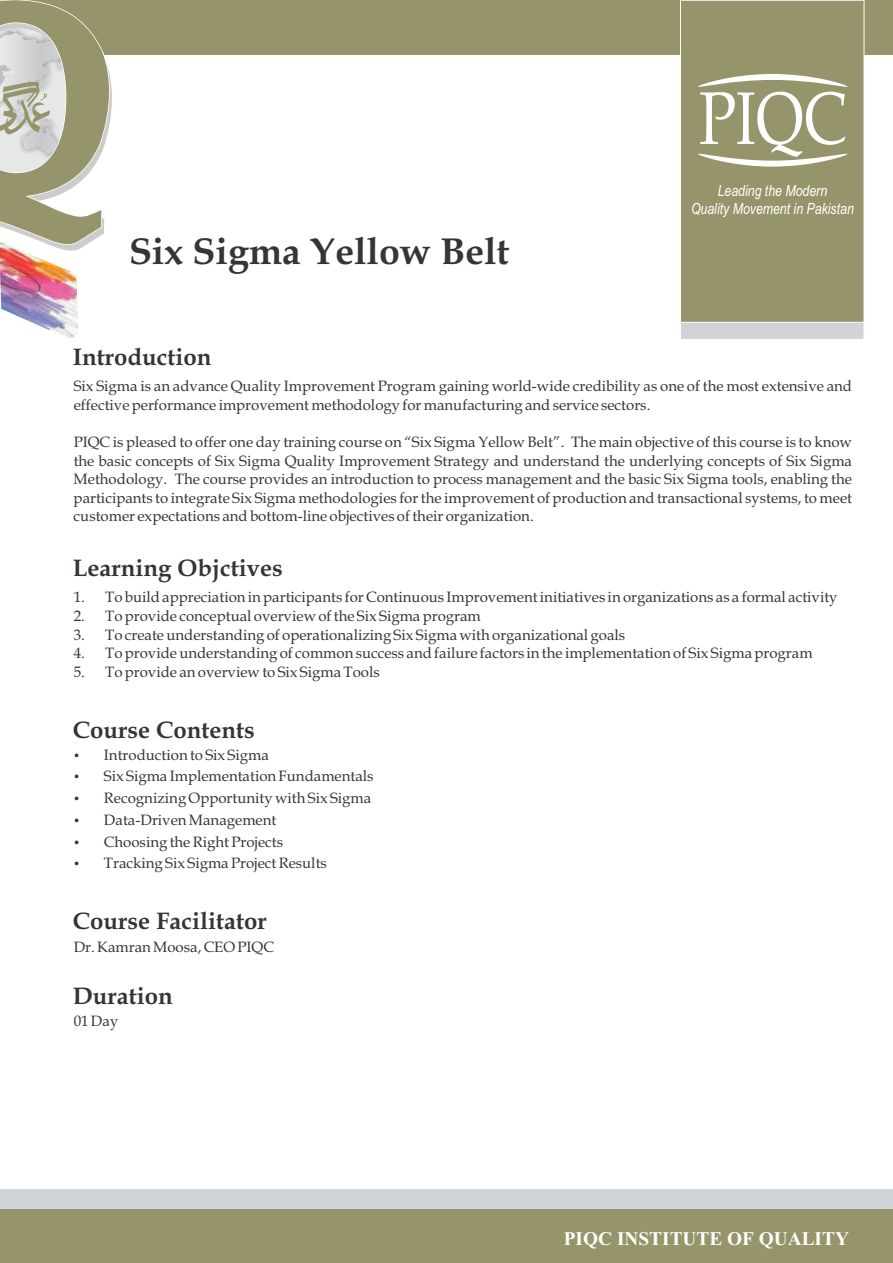
<style>
.page{position:relative;width:893px;height:1263px;background:#fff}
.page>*{position:absolute;margin:0;border:0;box-sizing:border-box;transform-origin:0 0}
.t1{font:700 37.5px "Book Antiqua";color:#383336}
.t2{font:700 24px "Book Antiqua";color:#383336}
.t3{font:700 24px "Aparajita";color:#fff}
.t4{font:italic 15.45px/17.4px "Arial Narrow";color:#fff;text-align:center}
.t5{font:15px/18.6px "Book Antiqua";color:#383336}
</style>
<div class="page">
<div style="left:0;top:1189px;width:893px;height:22px;background:#d1d4d6"></div>
<div style="left:1px;top:1209px;width:892px;height:54px;background:#96946b"></div>
<div style="left:0;top:0;width:893px;height:55px;background:#96946b"></div>
<svg style="left:0;top:0;width:112px;height:249px"></svg>
<img style="left:0;top:241px;width:79px;height:98px">
<div style="left:681px;top:323px;width:183px;height:16px;background:#d1d4d6"></div>
<div style="left:680px;top:0;width:185px;height:323px;background:#96946b"></div>
<svg style="left:698px;top:74px;width:150px;height:93px"></svg>
<h1 class="t1" style="left:129px;top:237px;width:382px">Six Sigma Yellow Belt</h1>
<p class="t4" style="left:691px;top:184px;width:164px">Leading the Modern<br>Quality Movement in Pakistan</p>
<h2 class="t2" style="left:73px;top:347px;width:140px">Introduction</h2>
<p class="t5" style="left:74px;top:378px;width:780px">Six Sigma is an advance Quality Improvement Program gaining world-wide credibility as one of the most extensive and effective performance improvement methodology for manufacturing and service sectors.</p>
<p class="t5" style="left:74px;top:434px;width:780px;text-align:justify">PIQC is pleased to offer one day training course on “Six Sigma Yellow Belt”. The main objective of this course is to know the basic concepts of Six Sigma Quality Improvement Strategy and understand the underlying concepts of Six Sigma Methodology. The course provides an introduction to process management and the basic Six Sigma tools, enabling the participants to integrate Six Sigma methodologies for the improvement of production and transactional systems, to meet customer expectations and bottom-line objectives of their organization.</p>
<h2 class="t2" style="left:73px;top:559px;width:211px">Learning Objctives</h2>
<p class="t5" style="left:74px;top:590px;width:765px">1. To build appreciation in participants for Continuous Improvement initiatives in organizations as a formal activity</p>
<p class="t5" style="left:74px;top:608px;width:409px">2. To provide conceptual overview of the Six Sigma program</p>
<p class="t5" style="left:74px;top:627px;width:553px">3. To create understanding of operationalizing Six Sigma with organizational goals</p>
<p class="t5" style="left:74px;top:646px;width:740px">4. To provide understanding of common success and failure factors in the implementation of Six Sigma program</p>
<p class="t5" style="left:74px;top:664px;width:308px">5. To provide an overview to Six Sigma Tools</p>
<h2 class="t2" style="left:73px;top:720px;width:183px">Course Contents</h2>
<p class="t5" style="left:74px;top:747px;width:197px">• Introduction to Six Sigma</p>
<p class="t5" style="left:74px;top:769px;width:301px">• Six Sigma Implementation Fundamentals</p>
<p class="t5" style="left:74px;top:790px;width:299px">• Recognizing Opportunity with Six Sigma</p>
<p class="t5" style="left:74px;top:812px;width:204px">• Data-Driven Management</p>
<p class="t5" style="left:74px;top:834px;width:211px">• Choosing the Right Projects</p>
<p class="t5" style="left:74px;top:856px;width:255px">• Tracking Six Sigma Project Results</p>
<h2 class="t2" style="left:73px;top:912px;width:195px">Course Facilitator</h2>
<p class="t5" style="left:74px;top:939px;width:202px">Dr. Kamran Moosa, CEO PIQC</p>
<h2 class="t2" style="left:73px;top:986px;width:101px">Duration</h2>
<p class="t5" style="left:74px;top:1013px;width:46px">01 Day</p>
<h2 class="t3" style="left:564px;top:1228px;width:287px">PIQC INSTITUTE OF QUALITY</h2>
</div>
